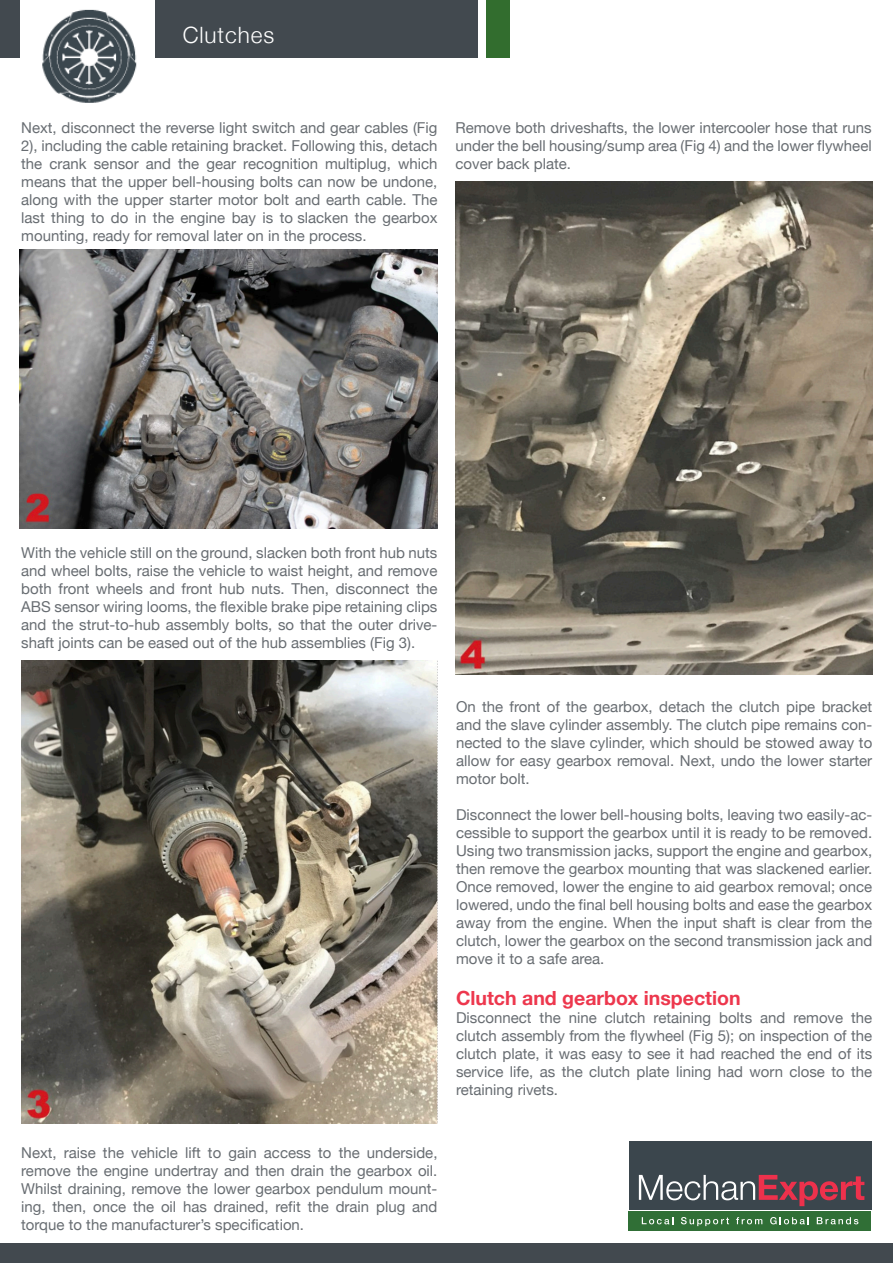
<style>
.page{position:relative;width:893px;height:1263px;background:#fff}
.page>*{position:absolute;margin:0;border:0;box-sizing:border-box;transform-origin:0 0}
.t1{font:300 22.5px "Helvetica Neue";letter-spacing:.04em;color:#fff}
.Headings{font:700 19.5px "Helvetica Neue";color:#ed374d}
.text{font:15px/18px "Helvetica Neue";color:#686d72;text-align:justify}
</style>
<div class="page">
<div style="left:0;top:0;width:478px;height:57px;background:#42494f"></div>
<div style="left:20px;top:0;width:135px;height:88px;background:#fff"></div>
<div style="left:629px;top:1141px;width:243px;height:68px;background:#3b464d"></div>
<div style="left:629px;top:1211px;width:242px;height:20px;background:#306f36"></div>
<svg style="left:639px;top:1174px;width:225px;height:32px"></svg>
<svg style="left:642px;top:1217px;width:31px;height:7px"></svg>
<svg style="left:681px;top:1217px;width:48px;height:9px"></svg>
<svg style="left:736px;top:1217px;width:26px;height:7px"></svg>
<svg style="left:770px;top:1217px;width:39px;height:7px"></svg>
<svg style="left:817px;top:1217px;width:41px;height:7px"></svg>
<div style="left:486px;top:0;width:23px;height:57px;background:#326d2e"></div>
<div style="left:0;top:1244px;width:893px;height:19px;background:#42494f"></div>
<img style="left:42px;top:9px;width:95px;height:94px">
<img style="left:20px;top:249px;width:417px;height:279px">
<img style="left:21px;top:661px;width:416px;height:462px">
<img style="left:455px;top:181px;width:417px;height:494px">
<h1 class="t1" style="left:183px;top:17px;width:93px">Clutches</h1>
<p class="text" style="left:21px;top:120px;width:418px">Next, disconnect the reverse light switch and gear cables (Fig 2), including the cable retaining bracket. Following this, detach the crank sensor and the gear recognition multiplug, which means that the upper bell-housing bolts can now be undone, along with the upper starter motor bolt and earth cable. The last thing to do in the engine bay is to slacken the gearbox mounting, ready for removal later on in the process.</p>
<p class="text" style="left:455px;top:120px;width:418px">Remove both driveshafts, the lower intercooler hose that runs under the bell housing/sump area (Fig 4) and the lower flywheel cover back plate.</p>
<p class="text" style="left:21px;top:544px;width:418px">With the vehicle still on the ground, slacken both front hub nuts and wheel bolts, raise the vehicle to waist height, and remove both front wheels and front hub nuts. Then, disconnect the ABS sensor wiring looms, the flexible brake pipe retaining clips and the strut-to-hub assembly bolts, so that the outer drive&shy;shaft joints can be eased out of the hub assemblies (Fig 3).</p>
<p class="text" style="left:456px;top:698px;width:418px">On the front of the gearbox, detach the clutch pipe bracket and the slave cylinder assembly. The clutch pipe remains con&shy;nected to the slave cylinder, which should be stowed away to allow for easy gearbox removal. Next, undo the lower starter motor bolt.</p>
<p class="text" style="left:456px;top:806px;width:418px">Disconnect the lower bell-housing bolts, leaving two easily-ac&shy;cessible to support the gearbox until it is ready to be removed.<br>Using two transmission jacks, support the engine and gearbox, then remove the gearbox mounting that was slackened earlier.<br>Once removed, lower the engine to aid gearbox removal; once lowered, undo the final bell housing bolts and ease the gearbox away from the engine. When the input shaft is clear from the clutch, lower the gearbox on the second transmission jack and move it to a safe area.</p>
<p class="Headings" style="left:456px;top:983px;width:286px">Clutch and gearbox inspection</p>
<p class="text" style="left:456px;top:1009px;width:418px">Disconnect the nine clutch retaining bolts and remove the clutch assembly from the flywheel (Fig 5); on inspection of the clutch plate, it was easy to see it had reached the end of its service life, as the clutch plate lining had worn close to the retaining rivets.</p>
<p class="text" style="left:21px;top:1145px;width:418px">Next, raise the vehicle lift to gain access to the underside, remove the engine undertray and then drain the gearbox oil.<br>Whilst draining, remove the lower gearbox pendulum mount&shy;ing, then, once the oil has drained, refit the drain plug and torque to the manufacturer’s specification.</p>
</div>
